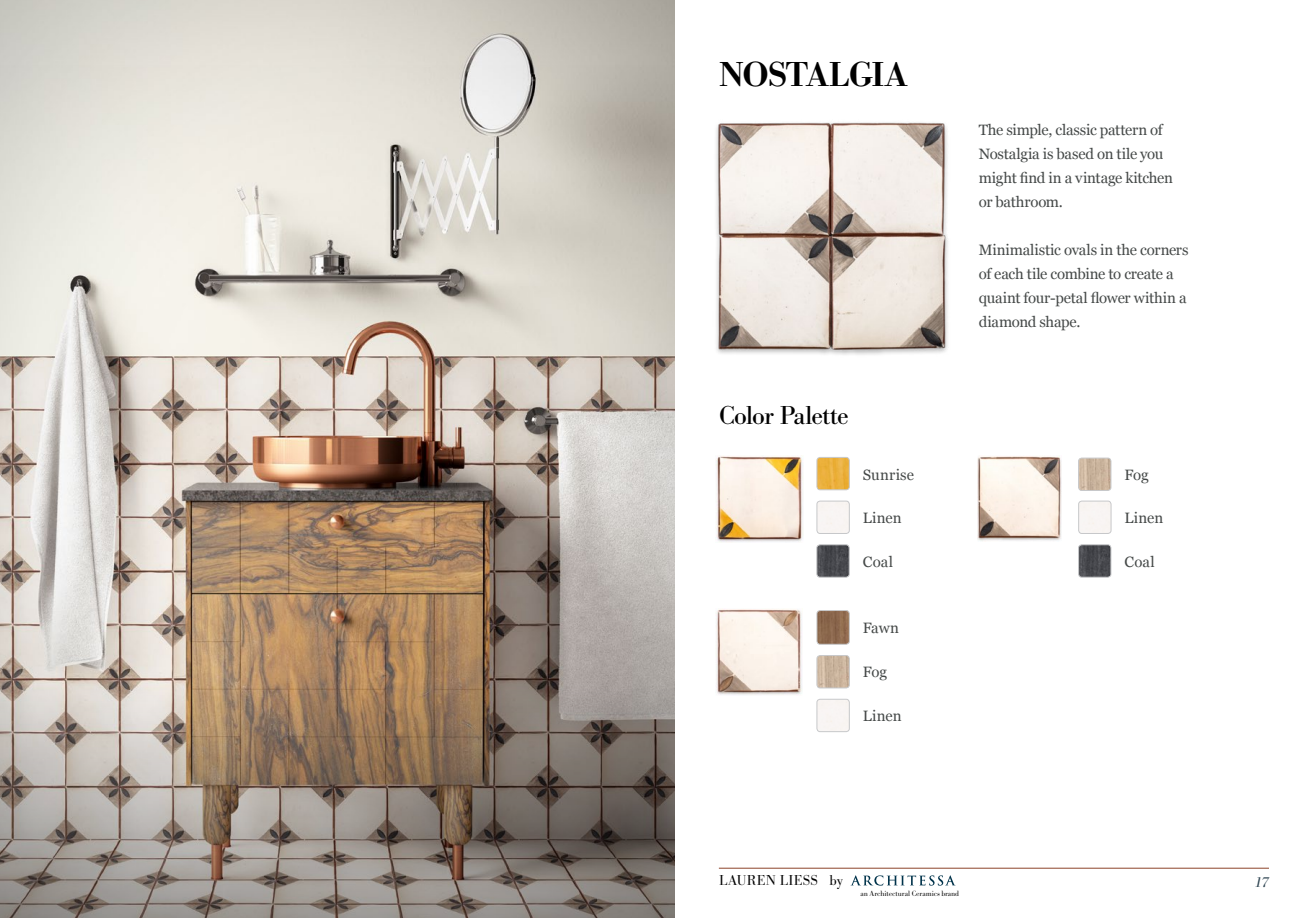
<style>
.page{position:relative;width:1296px;height:918px;background:#fff}
.page>*{position:absolute;margin:0;border:0;box-sizing:border-box;transform-origin:0 0}
.t1{font:500 36px "Bodoni URW";letter-spacing:-.03em;color:#000}
.t2{font:27px "Bodoni URW";letter-spacing:-.03em;color:#000}
.t3{font:15px/24px "Georgia";letter-spacing:-.015em;color:#454948}
.t4{font:300 15px "Bodoni URW";letter-spacing:.015em;color:#000}
.t5{font:15px "Georgia";letter-spacing:.01em;color:#454948}
.t6{font:italic 15px "Bodoni URW";color:#304653}
.t7{font:300 7.95px "Bodoni URW";color:#000}
</style>
<div class="page">
<img style="left:0;top:0;width:675px;height:66px">
<svg style="left:0;top:66px;width:675px;height:852px;background:#b9aea2"></svg>
<hr style="left:719px;top:868px;width:550px;height:1px;background:#8c442a">
<img style="left:977px;top:456px;width:84px;height:85px">
<img style="left:716px;top:455px;width:87px;height:87px">
<img style="left:817px;top:457px;width:32px;height:33px">
<div style="left:817px;top:457px;width:33px;height:33px;border:1px solid #c7c8ca;border-radius:3px"></div>
<div style="left:817px;top:501px;width:33px;height:33px;border:1px solid #c7c8ca;border-radius:3px"></div>
<div style="left:1078px;top:501px;width:33px;height:33px;border:1px solid #c7c8ca;border-radius:3px"></div>
<img style="left:817px;top:611px;width:32px;height:33px">
<div style="left:817px;top:610px;width:33px;height:34px;border:1px solid #c7c8ca;border-radius:3px"></div>
<img style="left:817px;top:656px;width:32px;height:32px">
<div style="left:817px;top:655px;width:33px;height:33px;border:1px solid #c7c8ca;border-radius:3px"></div>
<img style="left:1079px;top:458px;width:32px;height:32px">
<div style="left:1078px;top:458px;width:33px;height:33px;border:1px solid #c7c8ca;border-radius:3px"></div>
<div style="left:817px;top:699px;width:33px;height:33px;border:1px solid #c7c8ca;border-radius:3px"></div>
<img style="left:716px;top:609px;width:86px;height:86px">
<img style="left:716px;top:122px;width:232px;height:233px">
<img style="left:817px;top:545px;width:32px;height:32px">
<div style="left:817px;top:545px;width:32px;height:32px;border:1px solid #c7c8ca;border-radius:3px"></div>
<img style="left:1079px;top:545px;width:32px;height:32px">
<div style="left:1078px;top:545px;width:33px;height:32px;border:1px solid #c7c8ca;border-radius:3px"></div>
<svg style="left:850px;top:875px;width:106px;height:11px"></svg>
<h1 class="t1" style="left:719px;top:53px;width:190px">NOSTALGIA</h1>
<h2 class="t2" style="left:719px;top:400px;width:131px">Color Palette</h2>
<p class="t3" style="left:979px;top:117px;width:196px">The simple, classic pattern of<br>Nostalgia is based on tile you might find in a vintage kitchen or bathroom.</p>
<p class="t3" style="left:979px;top:237px;width:211px">Minimalistic ovals in the corners of each tile combine to create a quaint four-petal flower within a diamond shape.</p>
<p class="t5" style="left:863px;top:464px;width:53px">Sunrise</p>
<p class="t3" style="left:1125px;top:462px;width:26px">Fog</p>
<p class="t3" style="left:863px;top:505px;width:40px">Linen</p>
<p class="t3" style="left:1125px;top:505px;width:40px">Linen</p>
<p class="t3" style="left:863px;top:550px;width:32px">Coal</p>
<p class="t3" style="left:1125px;top:550px;width:32px">Coal</p>
<p class="t3" style="left:863px;top:615px;width:38px">Fawn</p>
<p class="t3" style="left:863px;top:660px;width:26px">Fog</p>
<p class="t3" style="left:863px;top:703px;width:40px">Linen</p>
<p class="t4" style="left:719px;top:872px;width:125px">LAUREN LIESS by</p>
<p class="t7" style="left:861px;top:888px;width:100px">an Architectural Ceramics brand</p>
<p class="t6" style="left:1255px;top:873px;width:16px">17</p>
</div>
